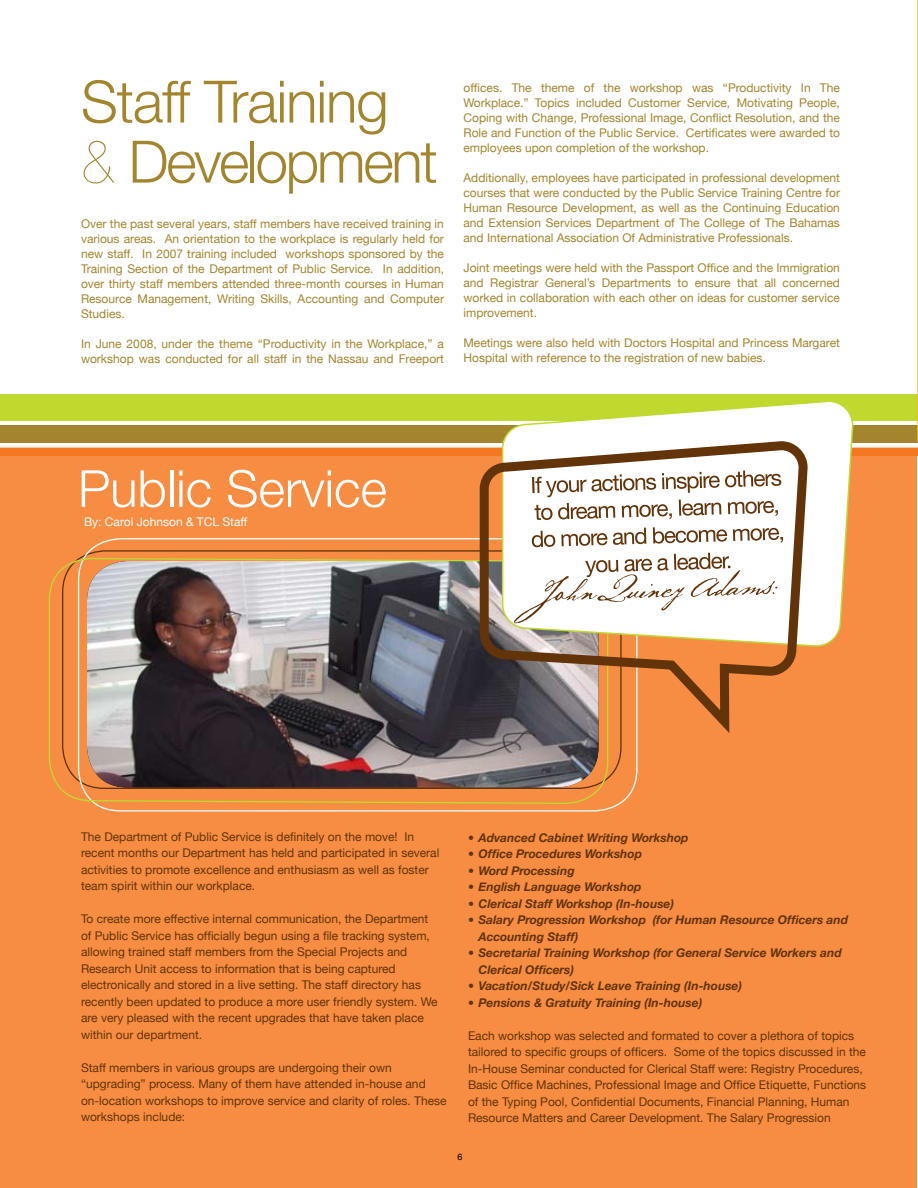
<style>
.page{position:relative;width:918px;height:1188px;background:#fff}
.page>*{position:absolute;margin:0;border:0;box-sizing:border-box;transform-origin:0 0}
.t1{font:300 58.5px/60px "Helvetica Neue";letter-spacing:-.04em;color:#a3852e}
.t2{font:300 51px "Helvetica Neue";color:#fff}
.t3{font:12px/15px "Helvetica Neue";color:#a3852e;text-align:justify}
.t4{font:12px/16.5px "Helvetica Neue";color:#63330a}
.t5{font:italic 700 12px/16.5px "Helvetica Neue";color:#63330a}
.t6{font:12px "Helvetica Neue";color:#fff}
.t7{font:9px "Helvetica";color:#000}
.s1{font-weight:200}
</style>
<div class="page">
<div style="left:1px;top:452px;width:916px;height:735px;background:#f68d43"></div>
<div style="left:0;top:394px;width:918px;height:27px;background:#c1d82f"></div>
<div style="left:0;top:425px;width:918px;height:17px;background:#a3852e"></div>
<div style="left:0;top:448px;width:918px;height:8px;background:#f47721"></div>
<img style="left:48px;top:557px;width:561px;height:248px">
<svg style="left:505px;top:402px;width:349px;height:245px"></svg>
<svg style="left:475px;top:437px;width:337px;height:308px"></svg>
<svg style="left:514px;top:553px;width:264px;height:70px;background:#f0ebe8"></svg>
<svg style="left:532px;top:527px;width:251px;height:20px;background:#d9cdc3"></svg>
<svg style="left:532px;top:471px;width:249px;height:49px;background:#dfd6ce"></svg>
<svg style="left:917px;top:0;width:1px;height:442px"></svg>
<h1 class="t1" style="left:81px;top:71px;width:358px">Staff Training<br><span class="s1">&amp;</span> Development</h1>
<p class="t3" style="left:464px;top:80px;width:378px">offices. The theme of the workshop was “Productivity In The Workplace.” Topics included Customer Service, Motivating People, Coping with Change, Professional Image, Conflict Resolution, and the Role and Function of the Public Service. Certificates were awarded to employees upon completion of the workshop.</p>
<p class="t3" style="left:464px;top:170px;width:378px">Additionally, employees have participated in professional development courses that were conducted by the Public Service Training Centre for Human Resource Development, as well as the Continuing Education and Extension Services Department of The College of The Bahamas and International Association Of Administrative Professionals.</p>
<p class="t3" style="left:464px;top:260px;width:378px">Joint meetings were held with the Passport Office and the Immigration and Registrar General’s Departments to ensure that all concerned worked in collaboration with each other on ideas for customer service improvement.</p>
<p class="t3" style="left:464px;top:335px;width:378px">Meetings were also held with Doctors Hospital and Princess Margaret<br>Hospital with reference to the registration of new babies.</p>
<p class="t3" style="left:81px;top:216px;width:365px">Over the past several years, staff members have received training in various areas. An orientation to the workplace is regularly held for new staff. In 2007 training included workshops sponsored by the Training Section of the Department of Public Service. In addition, over thirty staff members attended three-month courses in Human Resource Management, Writing Skills, Accounting and Computer Studies.</p>
<p class="t3" style="left:81px;top:336px;width:365px">In June 2008, under the theme “Productivity in the Workplace,” a workshop was conducted for all staff in the Nassau and Freeport</p>
<h2 class="t2" style="left:78px;top:457px;width:310px">Public Service</h2>
<p class="t6" style="left:84px;top:514px;width:165px">By: Carol Johnson &amp; TCL Staff</p>
<p class="t4" style="left:81px;top:828px;width:360px">The Department of Public Service is definitely on the move! In recent months our Department has held and participated in several activities to promote excellence and enthusiasm as well as foster team spirit within our workplace.</p>
<p class="t4" style="left:81px;top:911px;width:358px">To create more effective internal communication, the Department of Public Service has officially begun using a file tracking system, allowing trained staff members from the Special Projects and Research Unit access to information that is being captured electronically and stored in a live setting. The staff directory has recently been updated to produce a more user friendly system. We are very pleased with the recent upgrades that have taken place within our department.</p>
<p class="t4" style="left:81px;top:1059px;width:367px">Staff members in various groups are undergoing their own “upgrading” process. Many of them have attended in-house and on-location workshops to improve service and clarity of roles. These workshops include:</p>
<p class="t5" style="left:468px;top:829px;width:222px">• Advanced Cabinet Writing Workshop</p>
<p class="t5" style="left:468px;top:846px;width:176px">• Office Procedures Workshop</p>
<p class="t5" style="left:468px;top:862px;width:108px">• Word Processing</p>
<p class="t5" style="left:468px;top:879px;width:175px">• English Language Workshop</p>
<p class="t5" style="left:468px;top:895px;width:208px">• Clerical Staff Workshop (In-house)</p>
<p class="t5" style="left:478px;top:912px;width:371px;text-indent:-10px">• Salary Progression Workshop (for Human Resource Officers and<br>Accounting Staff)</p>
<p class="t5" style="left:478px;top:945px;width:365px;text-indent:-10px">• Secretarial Training Workshop (for General Service Workers and<br>Clerical Officers)</p>
<p class="t5" style="left:468px;top:978px;width:276px">• Vacation/Study/Sick Leave Training (In-house)</p>
<p class="t5" style="left:468px;top:994px;width:236px">• Pensions &amp; Gratuity Training (In-house)</p>
<p class="t4" style="left:468px;top:1027px;width:400px">Each workshop was selected and formated to cover a plethora of topics tailored to specific groups of officers. Some of the topics discussed in the In-House Seminar conducted for Clerical Staff were: Registry Procedures, Basic Office Machines, Professional Image and Office Etiquette, Functions of the Typing Pool, Confidential Documents, Financial Planning, Human Resource Matters and Career Development. The Salary Progression</p>
<p class="t7" style="left:458px;top:1149px;width:7px">6</p>
</div>
